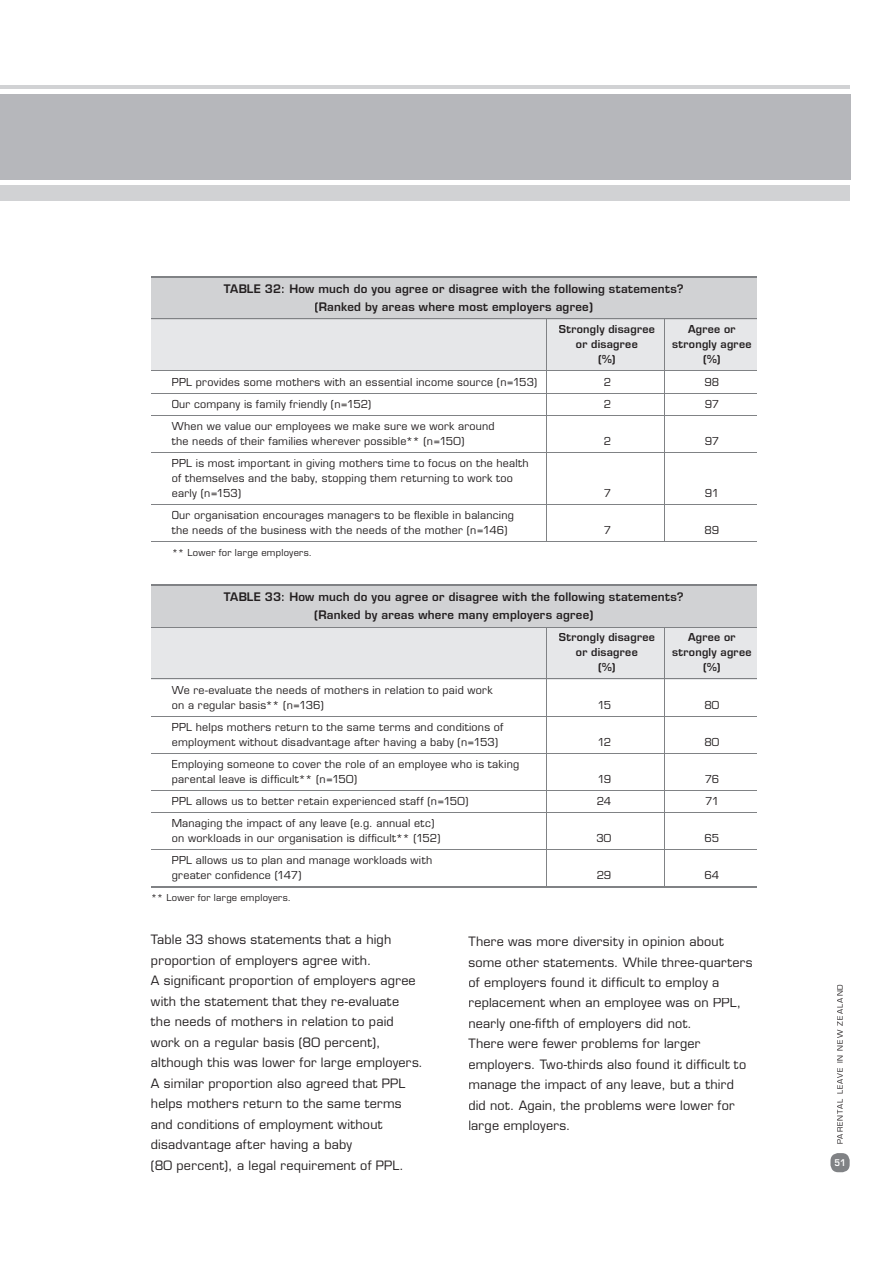
<style>
.page{position:relative;width:893px;height:1263px;background:#fff}
.page>*{position:absolute;margin:0;border:0;box-sizing:border-box;transform-origin:0 0}
.t1{font:12.6px/20.4px "Eurostile";letter-spacing:.015em;color:#231f20}
.t2{font:600 11.55px/18px "Eurostile";letter-spacing:.02em;color:#231f20;text-align:center}
.t3{font:10.65px/14.7px "Eurostile";letter-spacing:.02em;color:#231f20}
.t4{font:600 10.65px "Eurostile";letter-spacing:.025em;color:#231f20}
.t5{font:9.3px "Eurostile";letter-spacing:.03em;color:#231f20}
.t6{font:600 9px "Eurostile";color:#fff;scale:.9 1}
.t7{font:7.5px "Eurostile";letter-spacing:.145em;color:#231f20}
</style>
<div class="page">
<hr style="left:0;top:85px;width:850px;height:3px;background:#d1d2d4">
<div style="left:0;top:185px;width:850px;height:15px;background:#d1d2d4"></div>
<div style="left:831px;top:1153px;width:19px;height:19px;background:#808285;border-radius:8px"></div>
<div style="left:0;top:94px;width:850px;height:85px;background:#b6b7bb"></div>
<div style="left:151px;top:319px;width:606px;height:52px;background:#e6e7e9"></div>
<div style="left:151px;top:276px;width:606px;height:43px;background:#d1d2d4"></div>
<hr style="left:151px;top:276px;width:606px;height:2px;background:#808285">
<hr style="left:151px;top:318px;width:606px;height:1px;background:#808285">
<hr style="left:151px;top:370px;width:606px;height:1px;background:#808285">
<hr style="left:151px;top:393px;width:606px;height:1px;background:#808285">
<hr style="left:151px;top:416px;width:606px;height:1px;background:#808285">
<hr style="left:151px;top:453px;width:606px;height:1px;background:#808285">
<hr style="left:151px;top:504px;width:606px;height:1px;background:#808285">
<hr style="left:151px;top:541px;width:606px;height:1px;background:#808285">
<hr style="left:664px;top:319px;width:1px;height:222px;background:#808285">
<hr style="left:546px;top:319px;width:1px;height:223px;background:#808285">
<div style="left:151px;top:628px;width:606px;height:52px;background:#e6e7e9"></div>
<div style="left:151px;top:584px;width:606px;height:44px;background:#d1d2d4"></div>
<hr style="left:151px;top:585px;width:606px;height:1px;background:#808285">
<hr style="left:151px;top:627px;width:606px;height:1px;background:#808285">
<hr style="left:151px;top:678px;width:606px;height:1px;background:#808285">
<hr style="left:151px;top:716px;width:606px;height:1px;background:#808285">
<hr style="left:151px;top:753px;width:606px;height:1px;background:#808285">
<hr style="left:151px;top:790px;width:606px;height:1px;background:#808285">
<hr style="left:151px;top:813px;width:606px;height:1px;background:#808285">
<hr style="left:151px;top:850px;width:606px;height:1px;background:#808285">
<hr style="left:151px;top:887px;width:606px;height:1px;background:#808285">
<hr style="left:664px;top:628px;width:1px;height:258px;background:#808285">
<hr style="left:546px;top:628px;width:1px;height:259px;background:#808285">
<p class="t2" style="left:224px;top:280px;width:461px">TABLE 32: How much do you agree or disagree with the following statements? (Ranked by areas where most employers agree)</p>
<p class="t4" style="left:559px;top:323px;width:98px">Strongly disagree</p>
<p class="t4" style="left:688px;top:323px;width:49px">Agree or</p>
<p class="t4" style="left:576px;top:337px;width:63px">or disagree</p>
<p class="t4" style="left:672px;top:337px;width:81px">strongly agree</p>
<p class="t4" style="left:598px;top:352px;width:19px">(%)</p>
<p class="t4" style="left:703px;top:352px;width:19px">(%)</p>
<p class="t3" style="left:172px;top:375px;width:367px">PPL provides some mothers with an essential income source (n=153)</p>
<p class="t3" style="left:604px;top:375px;width:9px">2</p>
<p class="t3" style="left:705px;top:375px;width:16px">98</p>
<p class="t3" style="left:172px;top:397px;width:201px">Our company is family friendly (n=152)</p>
<p class="t3" style="left:604px;top:397px;width:9px">2</p>
<p class="t3" style="left:705px;top:397px;width:16px">97</p>
<p class="t3" style="left:172px;top:419px;width:324px">When we value our employees we make sure we work around the needs of their families wherever possible** (n=150)</p>
<p class="t3" style="left:604px;top:434px;width:9px">2</p>
<p class="t3" style="left:705px;top:434px;width:16px">97</p>
<p class="t3" style="left:172px;top:456px;width:358px">PPL is most important in giving mothers time to focus on the health of themselves and the baby, stopping them returning to work too early (n=153)</p>
<p class="t3" style="left:172px;top:508px;width:344px">Our organisation encourages managers to be flexible in balancing the needs of the business with the needs of the mother (n=146)</p>
<p class="t3" style="left:604px;top:486px;width:9px">7</p>
<p class="t3" style="left:705px;top:486px;width:16px">91</p>
<p class="t3" style="left:604px;top:523px;width:9px">7</p>
<p class="t3" style="left:705px;top:523px;width:16px">89</p>
<p class="t5" style="left:172px;top:547px;width:142px">** Lower for large employers.</p>
<p class="t2" style="left:224px;top:588px;width:461px">TABLE 33: How much do you agree or disagree with the following statements? (Ranked by areas where many employers agree)</p>
<p class="t4" style="left:559px;top:631px;width:98px">Strongly disagree</p>
<p class="t4" style="left:688px;top:631px;width:49px">Agree or</p>
<p class="t4" style="left:576px;top:646px;width:63px">or disagree</p>
<p class="t4" style="left:672px;top:646px;width:81px">strongly agree</p>
<p class="t4" style="left:598px;top:660px;width:19px">(%)</p>
<p class="t4" style="left:703px;top:660px;width:19px">(%)</p>
<p class="t3" style="left:172px;top:683px;width:322px">We re-evaluate the needs of mothers in relation to paid work on a regular basis** (n=136)</p>
<p class="t3" style="left:597px;top:698px;width:15px">15</p>
<p class="t3" style="left:704px;top:698px;width:16px">80</p>
<p class="t3" style="left:172px;top:720px;width:333px">PPL helps mothers return to the same terms and conditions of employment without disadvantage after having a baby (n=153)</p>
<p class="t3" style="left:172px;top:757px;width:349px">Employing someone to cover the role of an employee who is taking parental leave is difficult** (n=150)</p>
<p class="t3" style="left:598px;top:735px;width:15px">12</p>
<p class="t3" style="left:704px;top:735px;width:16px">80</p>
<p class="t3" style="left:597px;top:772px;width:15px">19</p>
<p class="t3" style="left:705px;top:772px;width:16px">76</p>
<p class="t3" style="left:172px;top:794px;width:298px">PPL allows us to better retain experienced staff (n=150)</p>
<p class="t3" style="left:597px;top:794px;width:16px">24</p>
<p class="t3" style="left:705px;top:794px;width:16px">71</p>
<p class="t3" style="left:172px;top:816px;width:270px">Managing the impact of any leave (e.g. annual etc) on workloads in our organisation is difficult** (152)</p>
<p class="t3" style="left:596px;top:831px;width:16px">30</p>
<p class="t3" style="left:705px;top:831px;width:16px">65</p>
<p class="t3" style="left:172px;top:853px;width:262px">PPL allows us to plan and manage workloads with greater confidence (147)</p>
<p class="t5" style="left:151px;top:892px;width:142px">** Lower for large employers.</p>
<p class="t3" style="left:597px;top:868px;width:16px">29</p>
<p class="t3" style="left:704px;top:868px;width:16px">64</p>
<p class="t1" style="left:151px;top:930px;width:274px">Table 33 shows statements that a high proportion of employers agree with.<br>A significant proportion of employers agree with the statement that they re-evaluate<br>the needs of mothers in relation to paid work on a regular basis (80 percent), although this was lower for large employers.<br>A similar proportion also agreed that PPL helps mothers return to the same terms and conditions of employment without disadvantage after having a baby<br>(80 percent), a legal requirement of PPL.</p>
<p class="t1" style="left:468px;top:931px;width:286px">There was more diversity in opinion about some other statements. While three-quarters of employers found it difficult to employ a replacement when an employee was on PPL, nearly one-fifth of employers did not.<br>There were fewer problems for larger employers. Two-thirds also found it difficult to manage the impact of any leave, but a third did not. Again, the problems were lower for large employers.</p>
<p class="t7" style="left:836px;top:1144px;width:162px;rotate:-90deg">PARENTAL LEAVE IN NEW ZEALAND</p>
<p class="t6" style="left:834px;top:1157px;width:14px">51</p>
</div>
